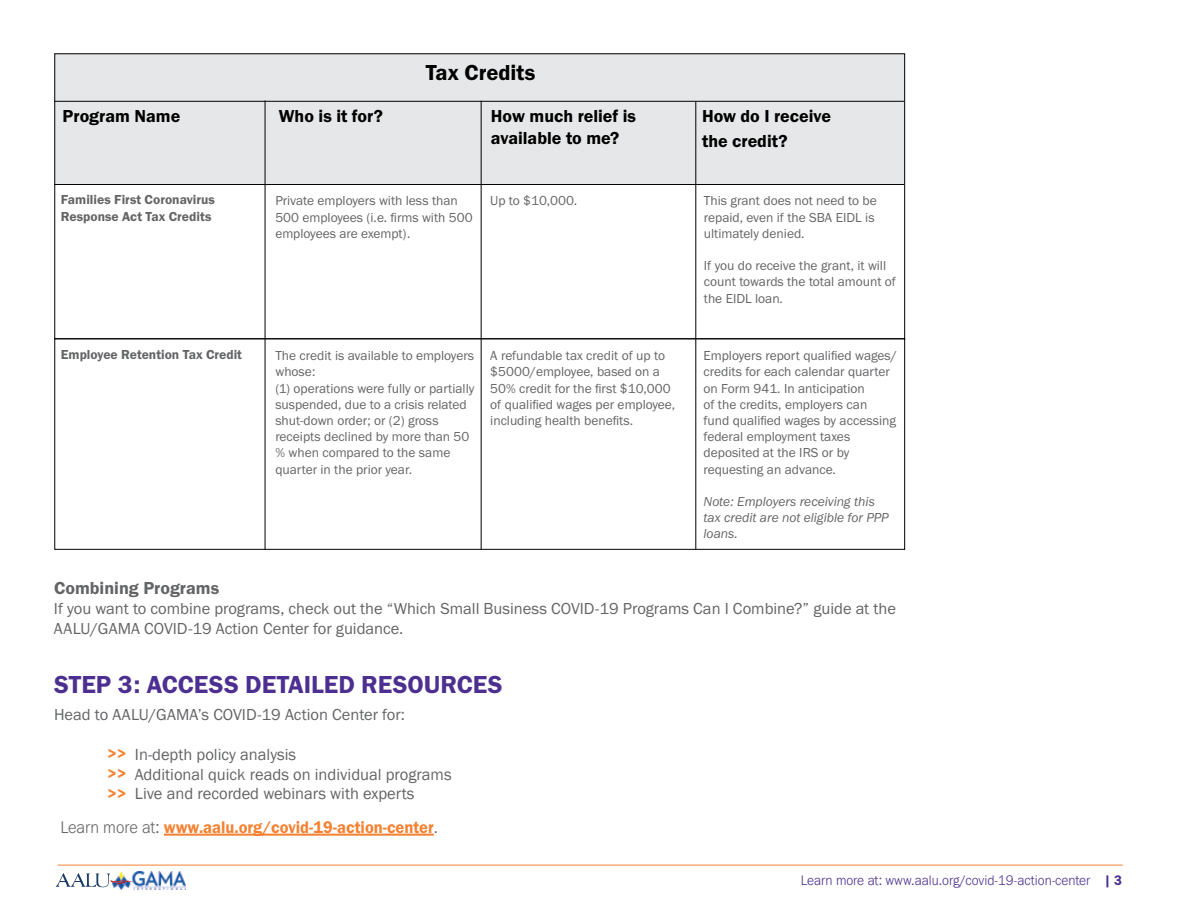
<style>
.page{position:relative;width:1188px;height:918px;background:#fff}
.page>*{position:absolute;margin:0;border:0;box-sizing:border-box;transform-origin:0 0}
.t1{font:25.5px "Franklin Gothic URW Dem";color:#4c2f90}
.t2{font:22.5px "Franklin Gothic URW Dem";color:#000}
.t3{font:18px/21.6px "Franklin Gothic URW Dem";color:#000}
.t4{font:18px "Franklin Gothic URW Dem";color:#636466}
.t5{font:17.55px "Franklin Gothic URW Dem";color:#f58131;scale:.94 1}
.t6{font:16.5px/19.8px "Franklin Gothic URW Boo";color:#636466}
.t7{font:16.5px/19.8px "Franklin Gothic";color:#636466}
.t8{font:16.5px/19.8px "Franklin Gothic URW Dem";color:#f58131;text-align:justify}
.t9{font:300 14.25px "Franklin Gothic URW";color:#4c2f90;scale:.94 1}
.t10{font:13.5px/16.2px "Franklin Gothic URW Boo";color:#636466}
.t11{font:13.5px/16.2px "Franklin Gothic URW Dem";color:#636466}
.t12{font:13.5px/16.2px "Franklin Gothic URW Boo Ita";color:#636466}
.s1{font-family:"Franklin Gothic URW";font-weight:300;color:#636466}
.s2{font-family:"Franklin Gothic URW Dem";font-weight:400}
</style>
<div class="page">
<div style="left:55px;top:53px;width:850px;height:131px;background:#e6e7e8"></div>
<hr style="left:265px;top:100px;width:1px;height:450px;background:#000">
<hr style="left:54px;top:184px;width:850px;height:1px;background:#000">
<hr style="left:481px;top:101px;width:1px;height:449px;background:#000">
<hr style="left:695px;top:102px;width:1px;height:447px;background:#000">
<div style="left:54px;top:338px;width:851px;height:212px;border:1px solid #000"></div>
<hr style="left:54px;top:101px;width:850px;height:1px;background:#000">
<img style="left:113px;top:872px;width:72px;height:17px">
<svg style="left:56px;top:873px;width:77px;height:14px"></svg>
<hr style="left:58px;top:865px;width:1065px;height:1px;background:#f58131">
<hr style="left:164px;top:834px;width:270px;height:2px;background:#f58131">
<h2 class="t2" style="left:426px;top:58px;width:111px">Tax Credits</h2>
<h3 class="t3" style="left:63px;top:105px;width:119px">Program Name</h3>
<h3 class="t3" style="left:279px;top:105px;width:105px">Who is it for?</h3>
<h3 class="t3" style="left:491px;top:105px;width:147px">How much relief is available to me?</h3>
<h3 class="t3" style="left:702px;top:103px;width:131px;line-height:25.2px">How do I receive the credit?</h3>
<p class="t11" style="left:61px;top:191px;width:155px">Families First Coronavirus<br>Response Act Tax Credits</p>
<p class="t10" style="left:275px;top:193px;width:199px">Private employers with less than<br>500 employees (i.e. firms with 500 employees are exempt).</p>
<p class="t10" style="left:490px;top:193px;width:88px">Up to $10,000.</p>
<p class="t10" style="left:704px;top:193px;width:174px">This grant does not need to be repaid, even if the SBA EIDL is ultimately denied.</p>
<p class="t10" style="left:704px;top:257px;width:194px">If you do receive the grant, it will count towards the total amount of the EIDL loan.</p>
<p class="t11" style="left:61px;top:346px;width:183px">Employee Retention Tax Credit</p>
<p class="t10" style="left:275px;top:347px;width:201px">The credit is available to employers whose:<br>(1) operations were fully or partially suspended, due to a crisis related shut-down order; or (2) gross receipts declined by more than 50 % when compared to the same quarter in the prior year.</p>
<p class="t10" style="left:490px;top:347px;width:186px">A refundable tax credit of up to $5000/employee, based on a<br>50% credit for the first $10,000 of qualified wages per employee, including health benefits.</p>
<p class="t10" style="left:704px;top:347px;width:195px">Employers report qualified wages/ credits for each calendar quarter on Form 941. In anticipation<br>of the credits, employers can<br>fund qualified wages by accessing federal employment taxes deposited at the IRS or by requesting an advance.</p>
<p class="t12" style="left:704px;top:493px;width:187px">Note: Employers receiving this tax credit are not eligible for PPP loans.</p>
<h3 class="t4" style="left:54px;top:577px;width:167px">Combining Programs</h3>
<p class="t6" style="left:54px;top:598px;width:844px">If you want to combine programs, check out the “Which Small Business COVID-19 Programs Can I Combine?” guide at the<br>AALU/GAMA COVID-19 Action Center for guidance.</p>
<h1 class="t1" style="left:54px;top:669px;width:450px">STEP 3: ACCESS DETAILED RESOURCES</h1>
<p class="t6" style="left:54px;top:704px;width:353px">Head to AALU/GAMA’s COVID-19 Action Center for:</p>
<p class="t7" style="left:135px;top:745px;width:318px">In-depth policy analysis<br>Additional quick reads on individual programs<br>Live and recorded webinars with experts</p>
<p class="t8" style="left:107px;top:744px;width:21px">&gt;&gt; &gt;&gt; &gt;&gt;</p>
<p class="t5" style="left:60px;top:816px;width:403px"><span class="s1">Learn more at:</span> www.aalu.org/covid-19-action-center<span class="s1">.</span></p>
<p class="t9" style="left:801px;top:871px;width:343px">Learn more at: www.aalu.org/covid-19-action-center <span class="s2">| 3</span></p>
</div>
